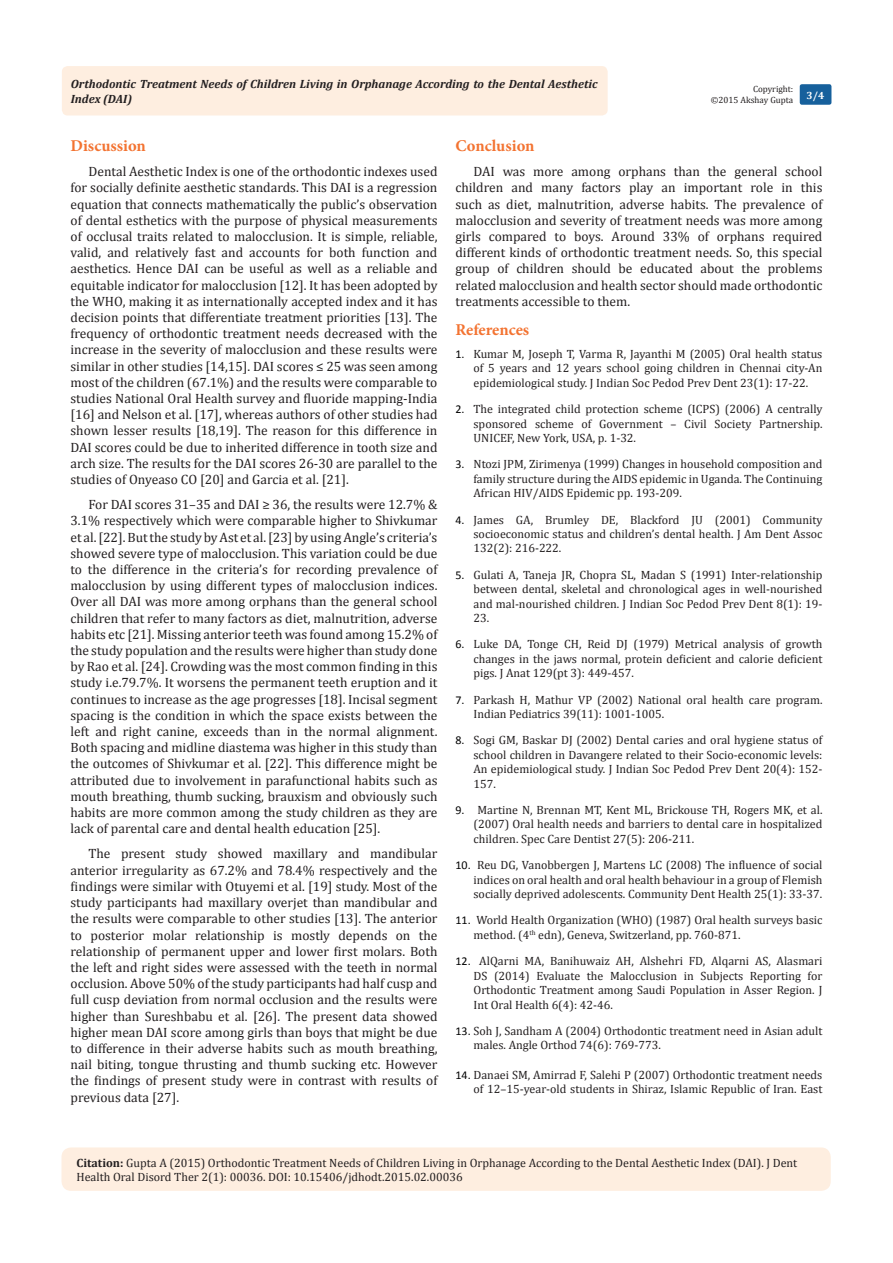
<style>
.page{position:relative;width:893px;height:1263px;background:#fff}
.page>*{position:absolute;margin:0;border:0;box-sizing:border-box;transform-origin:0 0}
.List_Paragraph{font:700 16.5px "Minion Pro";color:#f37331}
.t1{font:13.5px/16.2px "Cambria";color:#231f20;text-align:justify}
.t2{font:12px/14.4px "Cambria";color:#231f20;text-align:justify}
.t3{font:italic 700 12px/14.4px "Cambria";color:#231f20}
.t4{font:700 10.5px "Cambria";color:#fff}
.t5{font:9px "Cambria";color:#231f20}
.s1{font-family:"Calibri";color:#000}
.s2{font-weight:700}
</style>
<div class="page">
<div style="left:62px;top:66px;width:546px;height:50px;background:#feeee0;border-radius:6px"></div>
<div style="left:62px;top:1147px;width:769px;height:44px;background:#feeee0;border-radius:10px"></div>
<div style="left:800px;top:84px;width:31px;height:21px;background:#16609c;border-radius:2px"></div>
<p class="t3" style="left:71px;top:77px;width:528px">Orthodontic Treatment Needs of Children Living in Orphanage According to the Dental Aesthetic<br>Index (DAI)</p>
<p class="t5" style="left:753px;top:84px;width:42px">Copyright:</p>
<p class="t5" style="left:711px;top:95px;width:84px">©2015 Akshay Gupta</p>
<p class="t4" style="left:807px;top:88px;width:19px">3/4</p>
<p class="List_Paragraph" style="left:70px;top:134px;width:77px">Discussion</p>
<p class="t1" style="left:70px;top:163px;width:368px;text-indent:18px">Dental Aesthetic Index is one of the orthodontic indexes used for socially definite aesthetic standards. This DAI is a regression equation that connects mathematically the public’s observation of dental esthetics with the purpose of physical measurements of occlusal traits related to malocclusion. It is simple, reliable, valid, and relatively fast and accounts for both function and aesthetics. Hence DAI can be useful as well as a reliable and equitable indicator for malocclusion [12]. It has been adopted by the WHO, making it as internationally accepted index and it has decision points that differentiate treatment priorities [13]. The frequency of orthodontic treatment needs decreased with the increase in the severity of malocclusion and these results were similar in other studies [14,15]. DAI scores ≤ 25 was seen among most of the children (67.1%) and the results were comparable to studies National Oral Health survey and fluoride mapping-India [16] and Nelson et al. [17], whereas authors of other studies had shown lesser results [18,19]. The reason for this difference in DAI scores could be due to inherited difference in tooth size and arch size. The results for the DAI scores 26-30 are parallel to the studies of Onyeaso CO [20] and Garcia et al. [21].</p>
<p class="t1" style="left:70px;top:496px;width:368px;text-indent:18px">For DAI scores 31–35 and DAI ≥ 36, the results were 12.7% &amp; 3.1% respectively which were comparable higher to Shivkumar et al. [22]. But the study by Ast et al. [23] by using Angle’s criteria’s showed severe type of malocclusion. This variation could be due to the difference in the criteria’s for recording prevalence of malocclusion by using different types of malocclusion indices.<br>Over all DAI was more among orphans than the general school children that refer to many factors as diet, malnutrition, adverse habits etc [21]. Missing anterior teeth was found among 15.2% of the study population and the results were higher than study done by Rao et al. [24]. Crowding was the most common finding in this study i.e.79.7%. It worsens the permanent teeth eruption and it continues to increase as the age progresses [18]. Incisal segment spacing is the condition in which the space exists between the left and right canine, exceeds than in the normal alignment.<br>Both spacing and midline diastema was higher in this study than the outcomes of Shivkumar et al. [22]. This difference might be attributed due to involvement in parafunctional habits such as mouth breathing, thumb sucking, brauxism and obviously such habits are more common among the study children as they are lack of parental care and dental health education [25].</p>
<p class="t1" style="left:70px;top:846px;width:368px;text-indent:18px">The present study showed maxillary and mandibular anterior irregularity as 67.2% and 78.4% respectively and the findings were similar with Otuyemi et al. [19] study. Most of the study participants had maxillary overjet than mandibular and the results were comparable to other studies [13]. The anterior to posterior molar relationship is mostly depends on the relationship of permanent upper and lower first molars. Both the left and right sides were assessed with the teeth in normal occlusion. Above 50% of the study participants had half cusp and full cusp deviation from normal occlusion and the results were higher than Sureshbabu et al. [26]. The present data showed higher mean DAI score among girls than boys that might be due to difference in their adverse habits such as mouth breathing, nail biting, tongue thrusting and thumb sucking etc. However the findings of present study were in contrast with results of previous data [27].</p>
<p class="List_Paragraph" style="left:455px;top:134px;width:81px">Conclusion</p>
<p class="t1" style="left:455px;top:163px;width:368px;text-indent:18px">DAI was more among orphans than the general school children and many factors play an important role in this such as diet, malnutrition, adverse habits. The prevalence of malocclusion and severity of treatment needs was more among girls compared to boys. Around 33% of orphans required different kinds of orthodontic treatment needs. So, this special group of children should be educated about the problems related malocclusion and health sector should made orthodontic treatments accessible to them.</p>
<p class="List_Paragraph" style="left:455px;top:318px;width:75px">References</p>
<p class="t2" style="left:473px;top:347px;width:350px;text-indent:-18px"><span class="s1">1.</span> Kumar M, Joseph T, Varma R, Jayanthi M (2005) Oral health status of 5 years and 12 years school going children in Chennai city-An epidemiological study. J Indian Soc Pedod Prev Dent 23(1): 17-22.</p>
<p class="t2" style="left:473px;top:402px;width:350px;text-indent:-18px"><span class="s1">2.</span> The integrated child protection scheme (ICPS) (2006) A centrally sponsored scheme of Government – Civil Society Partnership.<br>UNICEF, New York, USA, p. 1-32.</p>
<p class="t2" style="left:473px;top:457px;width:350px;text-indent:-18px"><span class="s1">3.</span> Ntozi JPM, Zirimenya (1999) Changes in household composition and family structure during the AIDS epidemic in Uganda. The Continuing African HIV/AIDS Epidemic pp. 193-209.</p>
<p class="t2" style="left:473px;top:512px;width:350px;text-indent:-18px"><span class="s1">4.</span> James GA, Brumley DE, Blackford JU (2001) Community socioeconomic status and children’s dental health. J Am Dent Assoc 132(2): 216-222.</p>
<p class="t2" style="left:473px;top:567px;width:350px;text-indent:-18px"><span class="s1">5.</span> Gulati A, Taneja JR, Chopra SL, Madan S (1991) Inter-relationship between dental, skeletal and chronological ages in well-nourished and mal-nourished children. J Indian Soc Pedod Prev Dent 8(1): 19- 23.</p>
<p class="t2" style="left:473px;top:637px;width:350px;text-indent:-18px"><span class="s1">6.</span> Luke DA, Tonge CH, Reid DJ (1979) Metrical analysis of growth changes in the jaws normal, protein deficient and calorie deficient pigs. J Anat 129(pt 3): 449-457.</p>
<p class="t2" style="left:473px;top:692px;width:350px;text-indent:-18px"><span class="s1">7.</span> Parkash H, Mathur VP (2002) National oral health care program.<br>Indian Pediatrics 39(11): 1001-1005.</p>
<p class="t2" style="left:473px;top:733px;width:350px;text-indent:-18px"><span class="s1">8.</span> Sogi GM, Baskar DJ (2002) Dental caries and oral hygiene status of school children in Davangere related to their Socio-economic levels:<br>An epidemiological study. J Indian Soc Pedod Prev Dent 20(4): 152- 157.</p>
<p class="t2" style="left:473px;top:803px;width:350px;text-indent:-18px"><span class="s1">9.</span> Martine N, Brennan MT, Kent ML, Brickouse TH, Rogers MK, et al. (2007) Oral health needs and barriers to dental care in hospitalized children. Spec Care Dentist 27(5): 206-211.</p>
<p class="t2" style="left:473px;top:858px;width:350px;text-indent:-18px"><span class="s1">10.</span> Reu DG, Vanobbergen J, Martens LC (2008) The influence of social indices on oral health and oral health behaviour in a group of Flemish socially deprived adolescents. Community Dent Health 25(1): 33-37.</p>
<p class="t2" style="left:473px;top:913px;width:350px;text-indent:-18px"><span class="s1">11.</span> World Health Organization (WHO) (1987) Oral health surveys basic method. (4<sup>th</sup> edn), Geneva, Switzerland, pp. 760-871.</p>
<p class="t2" style="left:473px;top:954px;width:350px;text-indent:-18px"><span class="s1">12.</span> AlQarni MA, Banihuwaiz AH, Alshehri FD, Alqarni AS, Alasmari DS (2014) Evaluate the Malocclusion in Subjects Reporting for Orthodontic Treatment among Saudi Population in Asser Region. J Int Oral Health 6(4): 42-46.</p>
<p class="t2" style="left:473px;top:1023px;width:350px;text-indent:-18px"><span class="s1">13.</span> Soh J, Sandham A (2004) Orthodontic treatment need in Asian adult males. Angle Orthod 74(6): 769-773.</p>
<p class="t2" style="left:455px;top:1067px;width:368px;text-align:right"><span class="s1">14.</span> Danaei SM, Amirrad F, Salehi P (2007) Orthodontic treatment needs of 12–15-year-old students in Shiraz, Islamic Republic of Iran. East</p>
<p class="t2" style="left:76px;top:1155px;width:722px"><span class="s2">Citation:</span> Gupta A (2015) Orthodontic Treatment Needs of Children Living in Orphanage According to the Dental Aesthetic Index (DAI). J Dent<br>Health Oral Disord Ther 2(1): 00036. DOI: 10.15406/jdhodt.2015.02.00036</p>
</div>
